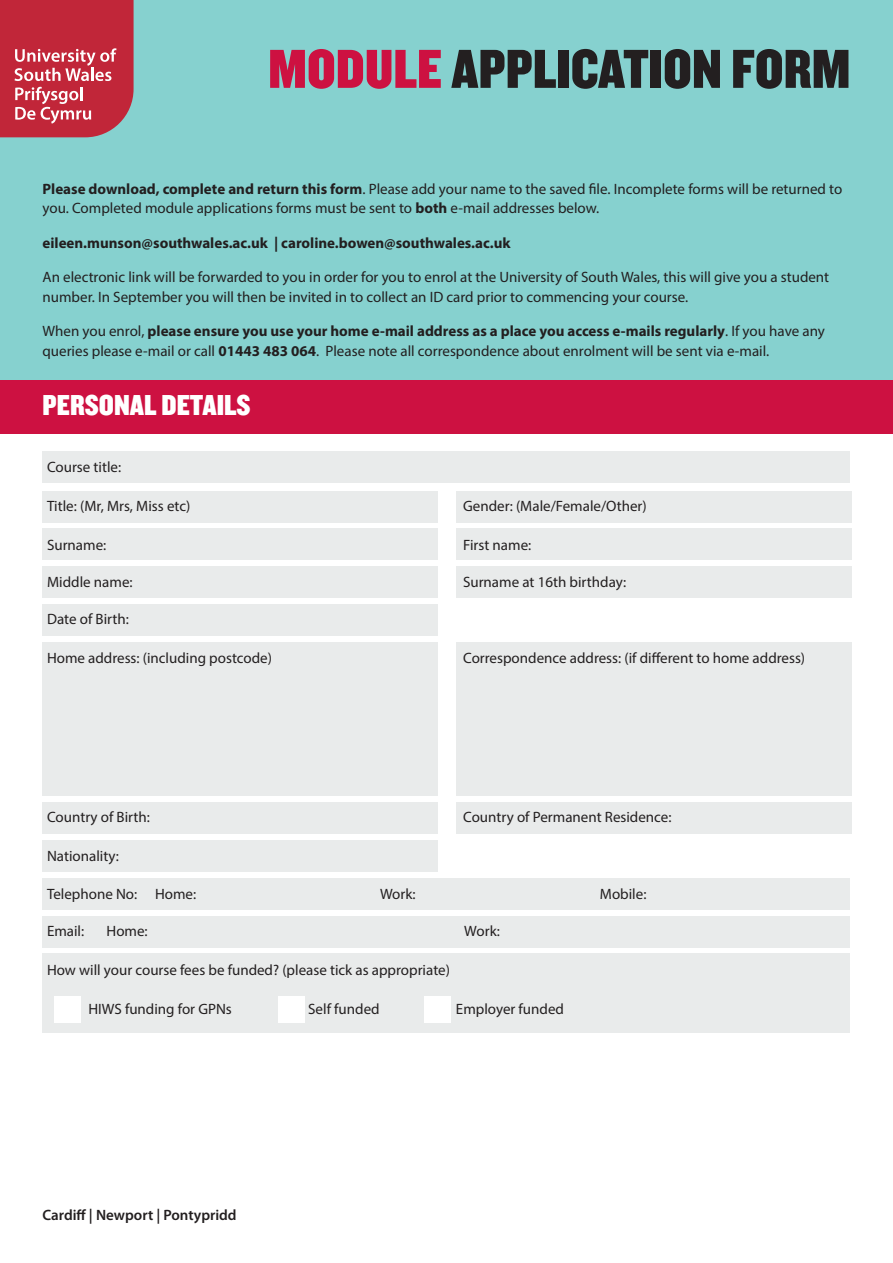
<style>
.page{position:relative;width:893px;height:1263px;background:#fff}
.page>*{position:absolute;margin:0;border:0;box-sizing:border-box;transform-origin:0 0}
.t1{font:57px "Knockout HTF70 Full Welterwt";color:#231f20}
.t2{font:30px "Knockout HTF70 Full Welterwt";color:#fff}
.t3{font:15px/19.5px "Myriad Pro";color:#231f20}
.t4{font:700 15px "Myriad Pro";color:#231f20}
.t5{font:600 15px "Myriad Pro";color:#231f20}
.s1{color:#cd1141}
.s2{font-weight:700}
</style>
<div class="page">
<div style="left:43px;top:451px;width:807px;height:32px;background:#e9ebeb"></div>
<div style="left:43px;top:491px;width:395px;height:31px;background:#e9ebeb"></div>
<div style="left:456px;top:491px;width:395px;height:31px;background:#e9ebeb"></div>
<div style="left:43px;top:528px;width:395px;height:32px;background:#e9ebeb"></div>
<div style="left:456px;top:528px;width:395px;height:32px;background:#e9ebeb"></div>
<div style="left:43px;top:566px;width:395px;height:32px;background:#e9ebeb"></div>
<div style="left:456px;top:566px;width:395px;height:32px;background:#e9ebeb"></div>
<div style="left:43px;top:802px;width:395px;height:32px;background:#e9ebeb"></div>
<div style="left:43px;top:840px;width:395px;height:32px;background:#e9ebeb"></div>
<div style="left:43px;top:878px;width:807px;height:32px;background:#e9ebeb"></div>
<div style="left:43px;top:916px;width:807px;height:31px;background:#e9ebeb"></div>
<div style="left:43px;top:953px;width:807px;height:80px;background:#e9ebeb"></div>
<div style="left:456px;top:802px;width:395px;height:32px;background:#e9ebeb"></div>
<div style="left:43px;top:604px;width:395px;height:32px;background:#e9ebeb"></div>
<div style="left:43px;top:642px;width:395px;height:154px;background:#e9ebeb"></div>
<div style="left:456px;top:642px;width:395px;height:154px;background:#e9ebeb"></div>
<div style="left:0;top:0;width:893px;height:380px;background:#86d1cf"></div>
<div style="left:0;top:380px;width:893px;height:54px;background:#cd1141"></div>
<svg style="left:0;top:0;width:134px;height:137px;background:#c53e4f"></svg>
<div style="left:55px;top:996px;width:26px;height:26px;background:#fff"></div>
<div style="left:278px;top:996px;width:27px;height:26px;background:#fff"></div>
<div style="left:425px;top:996px;width:26px;height:26px;background:#fff"></div>
<p class="t1" style="left:268px;top:50px;width:584px"><span class="s1">MODULE</span> APPLICATION FORM</p>
<p class="t3" style="left:43px;top:180px;width:801px"><span class="s2">Please download, complete and return this form</span>. Please add your name to the saved file. Incomplete forms will be returned to you. Completed module applications forms must be sent to <span class="s2">both</span> e-mail addresses below.</p>
<p class="t4" style="left:43px;top:237px;width:470px">eileen.munson@southwales.ac.uk | caroline.bowen@southwales.ac.uk</p>
<p class="t3" style="left:43px;top:269px;width:788px">An electronic link will be forwarded to you in order for you to enrol at the University of South Wales, this will give you a student number. In September you will then be invited in to collect an ID card prior to commencing your course.</p>
<p class="t3" style="left:43px;top:323px;width:784px">When you enrol, <span class="s2">please ensure you use your home e-mail address as a place you access e-mails regularly</span>. If you have any queries please e-mail or call <span class="s2">01443 483 064</span>. Please note all correspondence about enrolment will be sent via e-mail.</p>
<p class="t2" style="left:43px;top:395px;width:210px">PERSONAL DETAILS</p>
<p class="t3" style="left:47px;top:458px;width:76px">Course title:</p>
<p class="t3" style="left:47px;top:497px;width:145px">Title: (Mr, Mrs, Miss etc)</p>
<p class="t3" style="left:463px;top:497px;width:185px">Gender: (Male/Female/Other)</p>
<p class="t3" style="left:47px;top:536px;width:61px">Surname:</p>
<p class="t3" style="left:463px;top:536px;width:70px">First name:</p>
<p class="t3" style="left:47px;top:573px;width:87px">Middle name:</p>
<p class="t3" style="left:463px;top:573px;width:165px">Surname at 16th birthday:</p>
<p class="t3" style="left:47px;top:611px;width:83px">Date of Birth:</p>
<p class="t3" style="left:47px;top:650px;width:226px">Home address: (including postcode)</p>
<p class="t3" style="left:463px;top:650px;width:343px">Correspondence address: (if different to home address)</p>
<p class="t3" style="left:47px;top:809px;width:104px">Country of Birth:</p>
<p class="t3" style="left:463px;top:809px;width:210px">Country of Permanent Residence:</p>
<p class="t3" style="left:47px;top:848px;width:73px">Nationality:</p>
<p class="t3" style="left:47px;top:885px;width:151px">Telephone No: Home:</p>
<p class="t3" style="left:380px;top:885px;width:37px">Work:</p>
<p class="t3" style="left:600px;top:885px;width:48px">Mobile:</p>
<p class="t3" style="left:47px;top:923px;width:39px">Email:</p>
<p class="t3" style="left:107px;top:923px;width:43px">Home:</p>
<p class="t3" style="left:464px;top:923px;width:37px">Work:</p>
<p class="t3" style="left:47px;top:962px;width:404px">How will your course fees be funded? (please tick as appropriate)</p>
<p class="t3" style="left:88px;top:1001px;width:145px">HIWS funding for GPNs</p>
<p class="t3" style="left:308px;top:1001px;width:73px">Self funded</p>
<p class="t3" style="left:456px;top:1001px;width:110px">Employer funded</p>
<p class="t5" style="left:43px;top:1205px;width:196px">Cardiff | Newport | Pontypridd</p>
</div>
